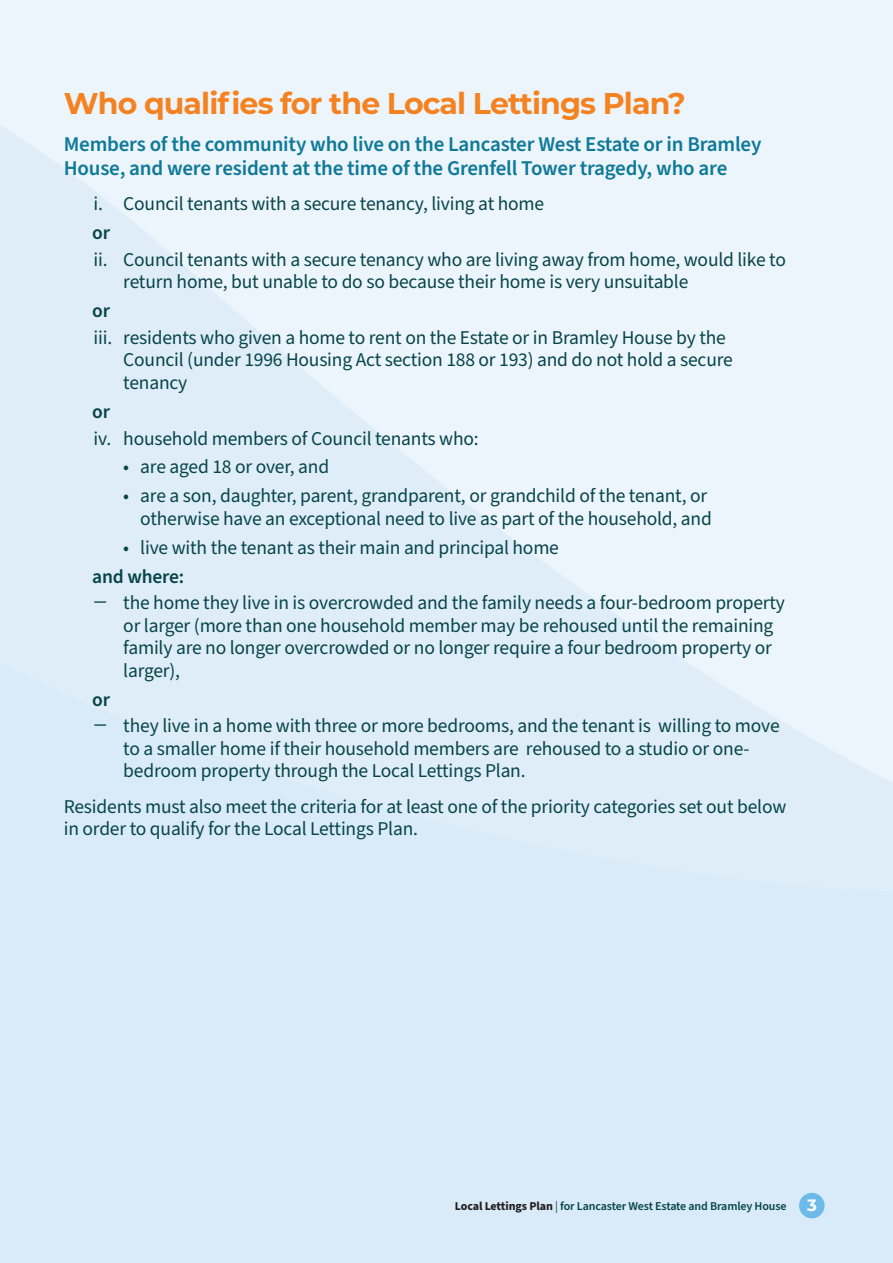
<style>
.page{position:relative;width:893px;height:1263px;background:#ecf5fb}
.page>*{position:absolute;margin:0;border:0;box-sizing:border-box;transform-origin:0 0}
._01_Subheadings{font:700 30px "Montserrat";letter-spacing:-.03em;color:#f58220}
._02_Intro_Semibold{font:600 21px/24px "Source Sans Pro";letter-spacing:-.01em;color:#0f7998}
.Body_text{font:19.5px/22.5px "Source Sans Pro";letter-spacing:-.01em;color:#07454a}
.Body_text-2{font:600 19.5px "Source Sans Pro";letter-spacing:-.01em;color:#07454a}
.t1{font:600 12px "Source Sans Pro";letter-spacing:-.01em;color:#07454a}
.s1{font-family:"Montserrat";font-weight:500}
.s2{font-weight:700;color:#231f20}
.s3{font-weight:400}
.s4{font-family:"Montserrat";font-weight:700;font-size:16.5px;color:#fff}
</style>
<div class="page">
<svg style="left:3px;top:127px;width:686px;height:537px"></svg>
<div style="left:3px;top:664px;width:890px;height:599px;background:#d9ebf8"></div>
<hr style="left:0;top:125px;width:3px;height:1138px;background:#d9ebf8">
<div style="left:799px;top:1193px;width:26px;height:25px;background:#6dbae8;border-radius:50%"></div>
<h1 class="_01_Subheadings" style="left:64px;top:82px;width:624px">Who qualifies for the Local Lettings Plan?</h1>
<p class="_02_Intro_Semibold" style="left:64px;top:133px;width:699px">Members of the community who live on the Lancaster West Estate or in Bramley<br>House, and were resident at the time of the Grenfell Tower tragedy, who are</p>
<p class="Body_text" style="left:94px;top:193px;width:452px">i. Council tenants with a secure tenancy, living at home</p>
<p class="Body_text-2" style="left:92px;top:219px;width:19px">or</p>
<p class="Body_text" style="left:123px;top:249px;width:664px;text-indent:-30px">ii. Council tenants with a secure tenancy who are living away from home, would like to return home, but unable to do so because their home is very unsuitable</p>
<p class="Body_text-2" style="left:92px;top:298px;width:19px">or</p>
<p class="Body_text" style="left:123px;top:327px;width:611px;text-indent:-30px">iii. residents who given a home to rent on the Estate or in Bramley House by the<br>Council (under 1996 Housing Act section 188 or 193) and do not hold a secure tenancy</p>
<p class="Body_text-2" style="left:92px;top:398px;width:19px">or</p>
<p class="Body_text" style="left:94px;top:427px;width:387px">iv. household members of Council tenants who:</p>
<p class="Body_text" style="left:123px;top:456px;width:207px">• are aged 18 or over, and</p>
<p class="Body_text" style="left:123px;top:485px;width:590px;text-align:right">• are a son, daughter, parent, grandparent, or grandchild of the tenant, or otherwise have an exceptional need to live as part of the household, and</p>
<p class="Body_text" style="left:123px;top:537px;width:437px">• live with the tenant as their main and principal home</p>
<p class="Body_text-2" style="left:92px;top:563px;width:94px">and where:</p>
<p class="Body_text" style="left:123px;top:592px;width:663px;text-indent:-30px"><span class="s1">‒</span> the home they live in is overcrowded and the family needs a four-bedroom property or larger (more than one household member may be rehoused until the remaining family are no longer overcrowded or no longer require a four bedroom property or larger),</p>
<p class="Body_text-2" style="left:92px;top:686px;width:19px">or</p>
<p class="Body_text" style="left:123px;top:715px;width:658px;text-indent:-30px"><span class="s1">‒</span> they live in a home with three or more bedrooms, and the tenant is willing to move to a smaller home if their household members are rehoused to a studio or one&shy;bedroom property through the Local Lettings Plan.</p>
<p class="Body_text" style="left:64px;top:796px;width:724px">Residents must also meet the criteria for at least one of the priority categories set out below in order to qualify for the Local Lettings Plan.</p>
<p class="t1" style="left:455px;top:1198px;width:364px"><span class="s2">Local Lettings Plan</span> <span class="s3">|</span> for Lancaster West Estate and Bramley House <span class="s4">3</span></p>
</div>
